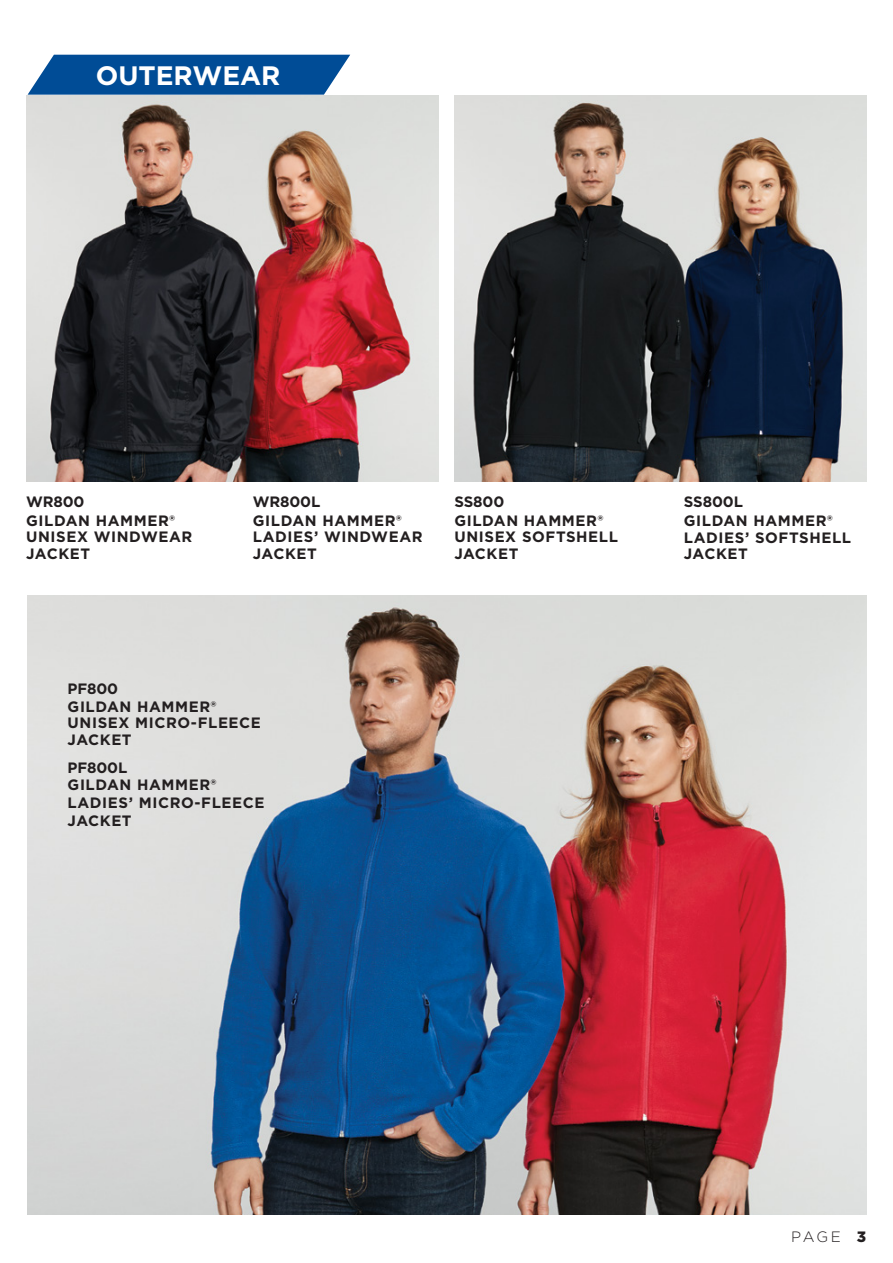
<style>
.page{position:relative;width:893px;height:1263px;background:#fff}
.page>*{position:absolute;margin:0;border:0;box-sizing:border-box;transform-origin:0 0}
.t1{font:700 26.7px "Gotham";color:#fff}
.t2{font:700 15px/16.5px "Gotham";letter-spacing:.04em;color:#231f20}
.t3{font:300 15px "Gotham";color:#231f20}
.s1{font-weight:900}
</style>
<div class="page">
<img style="left:454px;top:95px;width:412px;height:387px">
<img style="left:27px;top:95px;width:411px;height:387px">
<img style="left:28px;top:596px;width:838px;height:618px">
<svg style="left:28px;top:55px;width:322px;height:40px;background:#165b9f"></svg>
<h1 class="t1" style="left:96px;top:58px;width:186px">OUTERWEAR</h1>
<p class="t2" style="left:26px;top:493px;width:150px;line-height:18.6px">WR800<br>GILDAN HAMMER®</p>
<p class="t2" style="left:26px;top:529px;width:168px">UNISEX WINDWEAR<br>JACKET</p>
<p class="t2" style="left:253px;top:493px;width:150px;line-height:18.6px">WR800L<br>GILDAN HAMMER®</p>
<p class="t2" style="left:253px;top:529px;width:171px">LADIES’ WINDWEAR<br>JACKET</p>
<p class="t2" style="left:454px;top:493px;width:51px">SS800</p>
<p class="t2" style="left:684px;top:493px;width:61px">SS800L</p>
<p class="t2" style="left:454px;top:512px;width:165px">GILDAN HAMMER®<br>UNISEX SOFTSHELL<br>JACKET</p>
<p class="t2" style="left:684px;top:513px;width:169px">GILDAN HAMMER®<br>LADIES’ SOFTSHELL<br>JACKET</p>
<p class="t2" style="left:68px;top:680px;width:52px">PF800</p>
<p class="t2" style="left:68px;top:698px;width:195px">GILDAN HAMMER®<br>UNISEX MICRO-FLEECE<br>JACKET</p>
<p class="t2" style="left:68px;top:758px;width:198px;line-height:17.7px">PF800L<br>GILDAN HAMMER®<br>LADIES’ MICRO-FLEECE<br>JACKET</p>
<p class="t3" style="left:791px;top:1227px;width:76px">PAGE <span class="s1">3</span></p>
</div>
